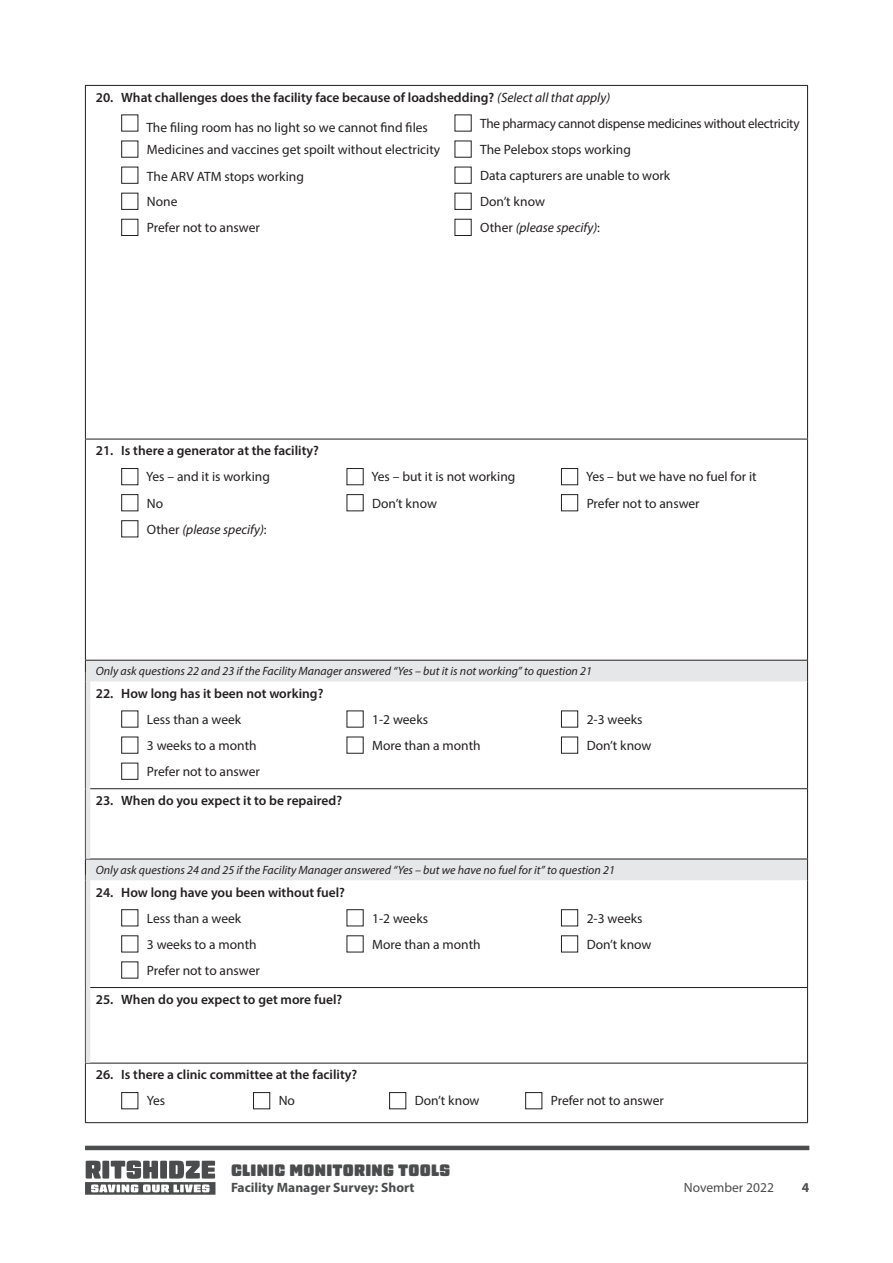
<style>
.page{position:relative;width:893px;height:1263px;background:#fff}
.page>*{position:absolute;margin:0;border:0;box-sizing:border-box;transform-origin:0 0}
.t1{font:16.5px "Gigalypse";letter-spacing:.02em;color:#4b4c4d;scale:.85 1}
.t2{font:600 13.5px "Myriad Pro";color:#231f20}
._05_body_option_long{font:13.5px "Myriad Pro";color:#231f20}
._05_body_option_shor{font:13.5px "Myriad Pro";color:#231f20}
._05_body_options_lon{font:13.5px "Myriad Pro";color:#231f20}
._05_body_option_long-2{font:13.5px "Myriad Pro";letter-spacing:-.02em;color:#231f20}
.t3{font:700 13.5px "Myriad Pro";color:#4b4c4d}
._05_body_option_long-3{font:italic 13.5px "Myriad Pro";color:#231f20}
._05_body_option_shor-2{font:italic 13.5px "Myriad Pro";color:#231f20}
.t4{font:13.5px "Myriad Pro";color:#4b4c4d}
._05_question_instruc{font:italic 12px "Myriad Pro";color:#231f20}
.s1{font-weight:400;font-style:italic}
.s2{font-style:normal}
</style>
<div class="page">
<svg style="left:85px;top:1160px;width:130px;height:35px"></svg>
<hr style="left:85px;top:1146px;width:724px;height:4px;background:#4b4c4d">
<svg style="left:86px;top:661px;width:721px;height:219px"></svg>
<hr style="left:85px;top:85px;width:723px;height:1px;background:#231f20">
<hr style="left:85px;top:86px;width:1px;height:353px;background:#231f20">
<hr style="left:807px;top:86px;width:1px;height:353px;background:#231f20">
<hr style="left:85px;top:439px;width:723px;height:1px;background:#231f20">
<hr style="left:85px;top:439px;width:1px;height:221px;background:#231f20">
<hr style="left:807px;top:439px;width:1px;height:221px;background:#231f20">
<hr style="left:85px;top:681px;width:1px;height:107px;background:#231f20">
<hr style="left:807px;top:681px;width:1px;height:107px;background:#231f20">
<svg style="left:85px;top:661px;width:1px;height:20px"></svg>
<hr style="left:85px;top:660px;width:723px;height:1px;background:#231f20">
<svg style="left:807px;top:660px;width:1px;height:21px"></svg>
<hr style="left:85px;top:880px;width:1px;height:107px;background:#231f20">
<hr style="left:807px;top:880px;width:1px;height:107px;background:#231f20">
<hr style="left:85px;top:987px;width:723px;height:1px;background:#231f20">
<hr style="left:85px;top:988px;width:1px;height:75px;background:#231f20">
<hr style="left:807px;top:988px;width:1px;height:75px;background:#231f20">
<hr style="left:85px;top:1063px;width:723px;height:1px;background:#231f20">
<hr style="left:85px;top:1063px;width:1px;height:59px;background:#231f20">
<hr style="left:807px;top:1063px;width:1px;height:59px;background:#231f20">
<hr style="left:85px;top:1122px;width:723px;height:1px;background:#231f20">
<hr style="left:85px;top:788px;width:723px;height:1px;background:#231f20">
<hr style="left:85px;top:789px;width:1px;height:70px;background:#231f20">
<hr style="left:807px;top:789px;width:1px;height:70px;background:#231f20">
<svg style="left:85px;top:860px;width:1px;height:20px"></svg>
<hr style="left:85px;top:859px;width:723px;height:1px;background:#231f20">
<svg style="left:807px;top:859px;width:1px;height:21px"></svg>
<div style="left:121px;top:141px;width:17px;height:17px;border:1px solid #231f20"></div>
<div style="left:121px;top:167px;width:17px;height:17px;border:1px solid #231f20"></div>
<div style="left:455px;top:167px;width:17px;height:17px;border:1px solid #231f20"></div>
<div style="left:121px;top:193px;width:17px;height:17px;border:1px solid #231f20"></div>
<div style="left:455px;top:193px;width:17px;height:17px;border:1px solid #231f20"></div>
<div style="left:121px;top:219px;width:17px;height:17px;border:1px solid #231f20"></div>
<div style="left:455px;top:219px;width:17px;height:17px;border:1px solid #231f20"></div>
<div style="left:121px;top:468px;width:17px;height:17px;border:1px solid #231f20"></div>
<div style="left:561px;top:468px;width:17px;height:17px;border:1px solid #231f20"></div>
<div style="left:121px;top:494px;width:17px;height:17px;border:1px solid #231f20"></div>
<div style="left:561px;top:494px;width:17px;height:17px;border:1px solid #231f20"></div>
<div style="left:121px;top:520px;width:17px;height:17px;border:1px solid #231f20"></div>
<div style="left:561px;top:710px;width:17px;height:17px;border:1px solid #231f20"></div>
<div style="left:121px;top:737px;width:17px;height:17px;border:1px solid #231f20"></div>
<div style="left:561px;top:737px;width:17px;height:17px;border:1px solid #231f20"></div>
<div style="left:121px;top:763px;width:17px;height:17px;border:1px solid #231f20"></div>
<div style="left:121px;top:909px;width:17px;height:17px;border:1px solid #231f20"></div>
<div style="left:561px;top:909px;width:17px;height:17px;border:1px solid #231f20"></div>
<div style="left:561px;top:935px;width:17px;height:17px;border:1px solid #231f20"></div>
<div style="left:121px;top:1092px;width:17px;height:17px;border:1px solid #231f20"></div>
<div style="left:253px;top:1092px;width:17px;height:17px;border:1px solid #231f20"></div>
<div style="left:389px;top:1092px;width:17px;height:17px;border:1px solid #231f20"></div>
<div style="left:525px;top:1092px;width:17px;height:17px;border:1px solid #231f20"></div>
<hr style="left:86px;top:672px;width:4px;height:187px;background:#e6e7e9">
<hr style="left:86px;top:875px;width:4px;height:188px;background:#e6e7e9">
<p class="t2" style="left:96px;top:89px;width:516px">20. What challenges does the facility face because of loadshedding? <span class="s1">(Select all that apply)</span></p>
<p class="_05_body_option_long" style="left:146px;top:119px;width:283px">The filing room has no light so we cannot find files</p>
<p class="_05_body_option_long-2" style="left:480px;top:115px;width:321px">The pharmacy cannot dispense medicines without electricity</p>
<p class="_05_body_option_long" style="left:147px;top:141px;width:295px">Medicines and vaccines get spoilt without electricity</p>
<p class="_05_body_option_long" style="left:480px;top:141px;width:152px">The Pelebox stops working</p>
<p class="_05_body_option_long" style="left:147px;top:169px;width:158px">The ARV ATM stops working</p>
<p class="_05_body_option_long" style="left:480px;top:167px;width:192px">Data capturers are unable to work</p>
<p class="_05_body_option_long" style="left:147px;top:193px;width:32px">None</p>
<p class="_05_body_option_long" style="left:480px;top:193px;width:66px">Don’t know</p>
<p class="_05_body_option_long" style="left:147px;top:219px;width:115px">Prefer not to answer</p>
<p class="_05_body_option_long-3" style="left:480px;top:219px;width:121px"><span class="s2">Other</span> (please specify)<span class="s2">:</span></p>
<p class="t2" style="left:96px;top:442px;width:225px">21. Is there a generator at the facility?</p>
<p class="_05_body_option_shor" style="left:146px;top:468px;width:125px">Yes – and it is working</p>
<p class="_05_body_option_shor" style="left:372px;top:468px;width:145px">Yes – but it is not working</p>
<p class="_05_body_option_shor" style="left:586px;top:468px;width:172px">Yes – but we have no fuel for it</p>
<p class="_05_body_option_shor" style="left:147px;top:495px;width:18px">No</p>
<p class="_05_body_option_shor" style="left:372px;top:495px;width:66px">Don’t know</p>
<p class="_05_body_option_shor" style="left:587px;top:495px;width:115px">Prefer not to answer</p>
<p class="_05_body_option_shor-2" style="left:147px;top:521px;width:121px"><span class="s2">Other</span> (please specify)<span class="s2">:</span></p>
<p class="_05_question_instruc" style="left:96px;top:664px;width:498px">Only ask questions 22 and 23 if the Facility Manager answered “Yes – but it is not working” to question 21</p>
<p class="t2" style="left:96px;top:684px;width:229px">22. How long has it been not working?</p>
<p class="_05_body_options_lon" style="left:147px;top:711px;width:96px">Less than a week</p>
<p class="_05_body_options_lon" style="left:372px;top:711px;width:57px">1-2 weeks</p>
<p class="_05_body_options_lon" style="left:587px;top:711px;width:57px">2-3 weeks</p>
<p class="_05_body_options_lon" style="left:147px;top:737px;width:111px">3 weeks to a month</p>
<p class="_05_body_options_lon" style="left:372px;top:737px;width:110px">More than a month</p>
<p class="_05_body_options_lon" style="left:587px;top:737px;width:66px">Don’t know</p>
<p class="_05_body_option_shor" style="left:147px;top:763px;width:115px">Prefer not to answer</p>
<p class="t2" style="left:96px;top:792px;width:248px">23. When do you expect it to be repaired?</p>
<p class="_05_question_instruc" style="left:96px;top:863px;width:521px">Only ask questions 24 and 25 if the Facility Manager answered “Yes – but we have no fuel for it” to question 21</p>
<p class="t2" style="left:96px;top:883px;width:251px">24. How long have you been without fuel?</p>
<p class="_05_body_options_lon" style="left:147px;top:910px;width:96px">Less than a week</p>
<p class="_05_body_options_lon" style="left:372px;top:910px;width:57px">1-2 weeks</p>
<p class="_05_body_options_lon" style="left:587px;top:910px;width:57px">2-3 weeks</p>
<p class="_05_body_options_lon" style="left:147px;top:936px;width:111px">3 weeks to a month</p>
<p class="_05_body_options_lon" style="left:372px;top:936px;width:110px">More than a month</p>
<p class="_05_body_options_lon" style="left:587px;top:936px;width:66px">Don’t know</p>
<p class="_05_body_option_shor" style="left:147px;top:962px;width:115px">Prefer not to answer</p>
<p class="t2" style="left:96px;top:991px;width:248px">25. When do you expect to get more fuel?</p>
<p class="t2" style="left:96px;top:1066px;width:263px">26. Is there a clinic committee at the facility?</p>
<p class="_05_body_option_shor" style="left:147px;top:1092px;width:20px">Yes</p>
<p class="_05_body_option_shor" style="left:279px;top:1092px;width:18px">No</p>
<p class="_05_body_option_shor" style="left:415px;top:1092px;width:66px">Don’t know</p>
<p class="_05_body_option_shor" style="left:551px;top:1092px;width:115px">Prefer not to answer</p>
<p class="t1" style="left:231px;top:1160px;width:259px">CLINIC MONITORING TOOLS</p>
<p class="t3" style="left:231px;top:1179px;width:185px">Facility Manager Survey: Short</p>
<p class="t4" style="left:684px;top:1179px;width:92px">November 2022</p>
<p class="t3" style="left:802px;top:1179px;width:9px">4</p>
</div>
